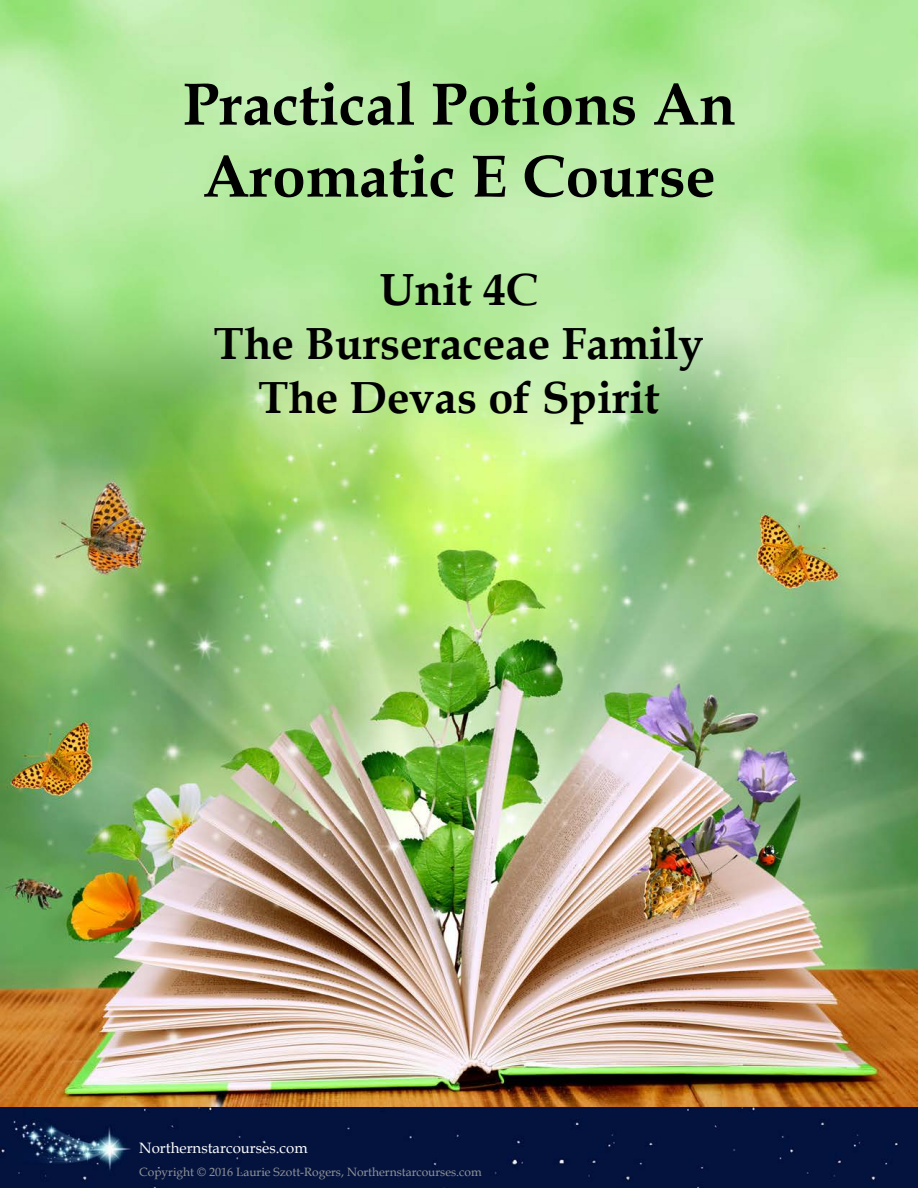
<style>
.page{position:relative;width:918px;height:1188px;background:#fff}
.page>*{position:absolute;margin:0;border:0;box-sizing:border-box;transform-origin:0 0}
.t1{font:700 60px/72px "Book Antiqua";color:#000;text-align:center}
.Sub-title{font:700 45px/54px "Book Antiqua";color:#000;text-align:center}
.Body_small{font:15px "Book Antiqua";color:#fff}
.t2{font:12px "Book Antiqua";color:#939598}
</style>
<div class="page">
<img style="left:0;top:0;width:918px;height:1188px">
<p class="t1" style="left:182px;top:68px;width:555px">Practical Potions An<br>Aromatic E Course</p>
<p class="Sub-title" style="left:214px;top:262px;width:492px">Unit 4C<br>The Burseraceae Family<br>The Devas of Spirit</p>
<p class="Body_small" style="left:139px;top:1137px;width:170px">Northernstarcourses.com</p>
<p class="t2" style="left:139px;top:1163px;width:344px">Copyright © 2016 Laurie Szott-Rogers, Northernstarcourses.com</p>
</div>
